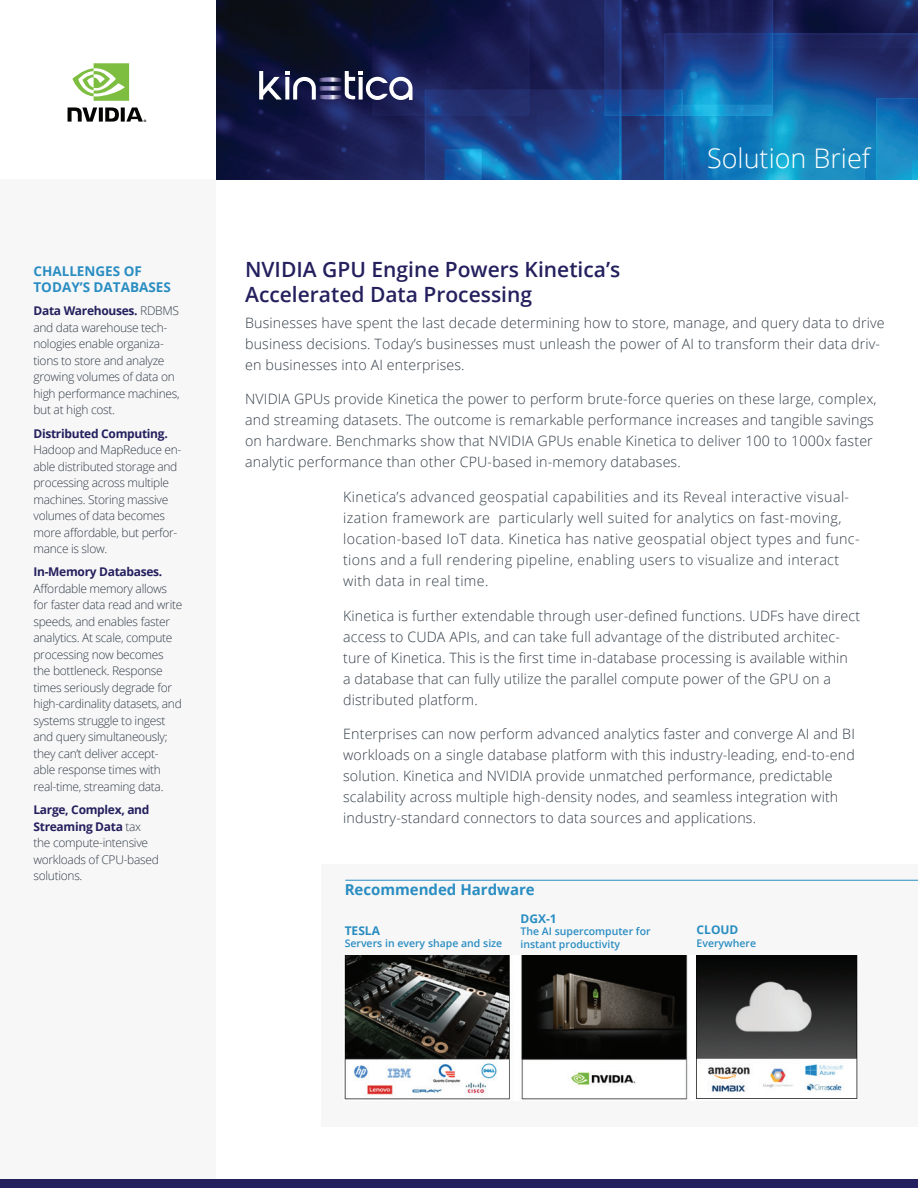
<style>
.page{position:relative;width:918px;height:1188px;background:#fff}
.page>*{position:absolute;margin:0;border:0;box-sizing:border-box;transform-origin:0 0}
.t1{font:300 27px "Open Sans";color:#fff}
.t2{font:600 21px/25.2px "Open Sans";color:#24205e}
.t3{font:700 15px "Open Sans";color:#298dc1}
.t4{font:300 14.25px/21px "Open Sans";letter-spacing:.01em;color:#323d47}
.t5{font:700 13.5px/16.2px "Open Sans";color:#298dc1}
.t6{font:300 12px/16.5px "Open Sans";letter-spacing:-.025em;color:#323d47}
.t7{font:700 12px "Open Sans";letter-spacing:-.025em;color:#24205e}
.t8{font:700 12px "Open Sans";color:#298dc1}
.t9{font:600 10.5px/12.6px "Open Sans";color:#298dc1}
.s1{font-weight:700;color:#24205e}
</style>
<div class="page">
<img style="left:216px;top:0;width:702px;height:179px">
<svg style="left:259px;top:71px;width:154px;height:29px"></svg>
<svg style="left:68px;top:107px;width:78px;height:15px"></svg>
<svg style="left:72px;top:63px;width:57px;height:38px"></svg>
<div style="left:0;top:179px;width:216px;height:1009px;background:#f7f7f8"></div>
<div style="left:0;top:1179px;width:918px;height:9px;background:#24205e"></div>
<div style="left:321px;top:864px;width:597px;height:262px;background:#f7f7f8"></div>
<img style="left:344px;top:956px;width:514px;height:144px">
<hr style="left:345px;top:880px;width:573px;height:1px;background:#298dc1">
<p class="t5" style="left:33px;top:263px;width:139px">CHALLENGES OF<br>TODAY’S DATABASES</p>
<p class="t6" style="left:33px;top:303px;width:148px"><span class="s1">Data Warehouses.</span> RDBMS and data warehouse tech&shy;nologies enable organiza&shy;tions to store and analyze growing volumes of data on high performance machines, but at high cost.</p>
<p class="t7" style="left:33px;top:425px;width:136px">Distributed Computing.</p>
<p class="t6" style="left:33px;top:441px;width:149px">Hadoop and MapReduce en&shy;able distributed storage and processing across multiple machines. Storing massive volumes of data becomes more affordable, but perfor&shy;mance is slow.</p>
<p class="t7" style="left:33px;top:564px;width:130px">In-Memory Databases.</p>
<p class="t6" style="left:33px;top:580px;width:150px">Affordable memory allows for faster data read and write speeds, and enables faster analytics. At scale, compute processing now becomes the bottleneck. Response times seriously degrade for high-cardinality datasets, and systems struggle to ingest and query simultaneously; they can’t deliver accept&shy;able response times with real-time, streaming data.</p>
<p class="t6" style="left:33px;top:801px;width:127px"><span class="s1">Large, Complex, and<br>Streaming Data</span> tax the compute-intensive workloads of CPU-based solutions.</p>
<h1 class="t1" style="left:707px;top:139px;width:164px">Solution Brief</h1>
<h2 class="t2" style="left:245px;top:256px;width:377px">NVIDIA GPU Engine Powers Kinetica’s<br>Accelerated Data Processing</h2>
<p class="t4" style="left:245px;top:312px;width:641px">Businesses have spent the last decade determining how to store, manage, and query data to drive business decisions. Today’s businesses must unleash the power of AI to transform their data driv&shy;en businesses into AI enterprises.</p>
<p class="t4" style="left:245px;top:388px;width:633px">NVIDIA GPUs provide Kinetica the power to perform brute-force queries on these large, complex, and streaming datasets. The outcome is remarkable performance increases and tangible savings on hardware. Benchmarks show that NVIDIA GPUs enable Kinetica to deliver 100 to 1000x faster analytic performance than other CPU-based in-memory databases.</p>
<p class="t4" style="left:343px;top:486px;width:518px">Kinetica’s advanced geospatial capabilities and its Reveal interactive visual&shy;ization framework are particularly well suited for analytics on fast-moving, location-based IoT data. Kinetica has native geospatial object types and func&shy;tions and a full rendering pipeline, enabling users to visualize and interact with data in real time.</p>
<p class="t4" style="left:343px;top:605px;width:519px">Kinetica is further extendable through user-defined functions. UDFs have direct access to CUDA APIs, and can take full advantage of the distributed architec&shy;ture of Kinetica. This is the first time in-database processing is available within<br>a database that can fully utilize the parallel compute power of the GPU on a distributed platform.</p>
<p class="t4" style="left:343px;top:723px;width:513px">Enterprises can now perform advanced analytics faster and converge AI and BI workloads on a single database platform with this industry-leading, end-to-end solution. Kinetica and NVIDIA provide unmatched performance, predictable scalability across multiple high-density nodes, and seamless integration with industry-standard connectors to data sources and applications.</p>
<p class="t3" style="left:345px;top:879px;width:192px">Recommended Hardware</p>
<p class="t8" style="left:345px;top:922px;width:37px">TESLA</p>
<p class="t9" style="left:345px;top:937px;width:159px">Servers in every shape and size</p>
<p class="t8" style="left:521px;top:910px;width:38px">DGX-1</p>
<p class="t9" style="left:521px;top:925px;width:132px">The AI supercomputer for instant productivity</p>
<p class="t8" style="left:697px;top:921px;width:43px">CLOUD</p>
<p class="t9" style="left:697px;top:937px;width:61px">Everywhere</p>
</div>
